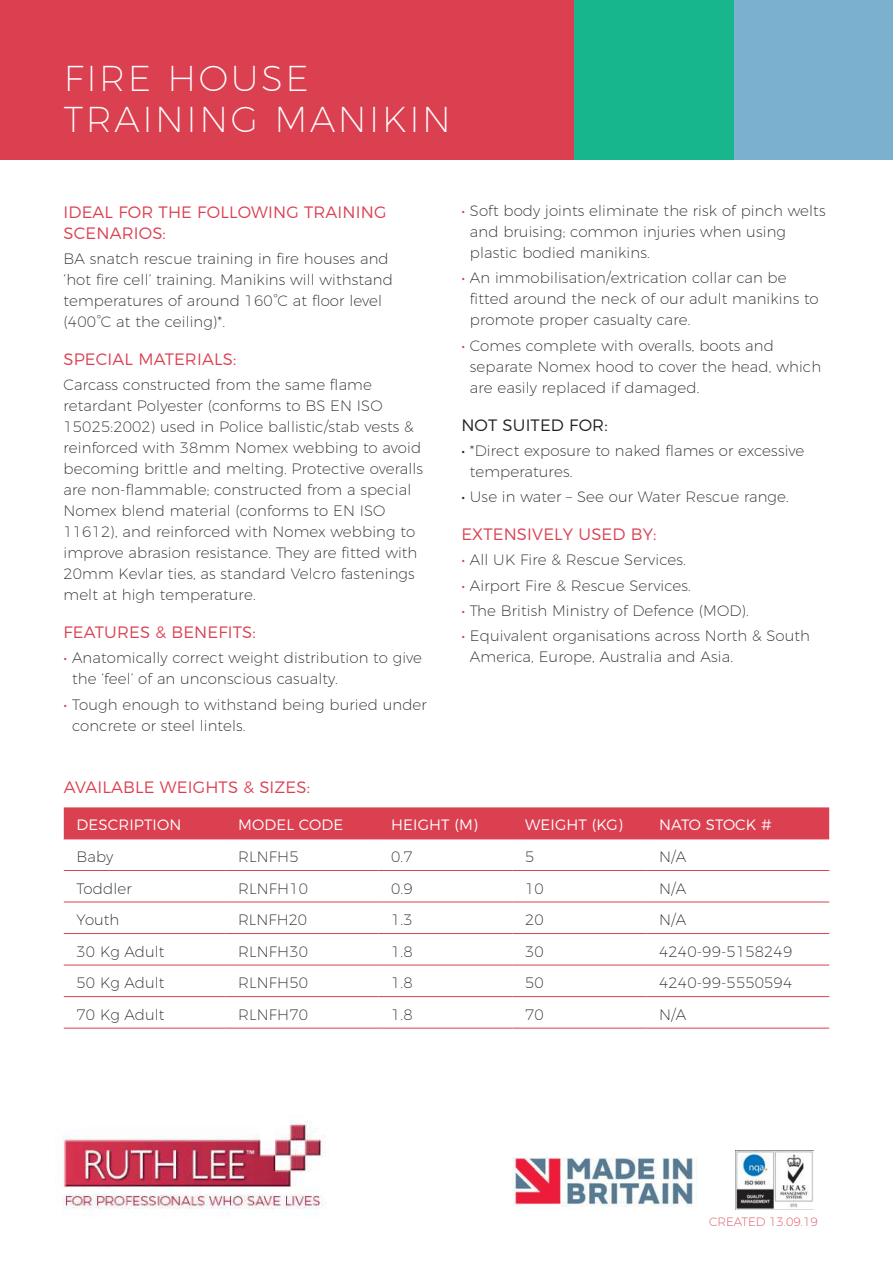
<style>
.page{position:relative;width:893px;height:1263px;background:#fff}
.page>*{position:absolute;margin:0;border:0;box-sizing:border-box;transform-origin:0 0}
.t1{font:200 36px/40.5px "Montserrat";letter-spacing:.075em;color:#fff}
.t2{font:300 16.5px/21px "Montserrat";letter-spacing:.01em;color:#db4051}
.t3{font:300 16.5px "Montserrat";letter-spacing:.01em;color:#221f1f}
.t4{font:200 15px/21px "Montserrat";letter-spacing:.01em;color:#221f1f}
.t5{font:300 15px "Montserrat";letter-spacing:.01em;color:#fff}
.t6{font:200 12px "Montserrat";color:#db4051}
.s1{font-weight:300;color:#db4051}
.s2{font-weight:300}
</style>
<div class="page">
<div style="left:0;top:0;width:574px;height:159px;background:#db4051"></div>
<div style="left:733px;top:0;width:160px;height:159px;background:#7bb0ce"></div>
<div style="left:574px;top:0;width:159px;height:159px;background:#17b68c"></div>
<div style="left:64px;top:807px;width:765px;height:31px;background:#db4051"></div>
<hr style="left:64px;top:838px;width:161px;height:1px;background:#db4051">
<hr style="left:225px;top:838px;width:153px;height:1px;background:#db4051">
<hr style="left:378px;top:838px;width:134px;height:1px;background:#db4051">
<hr style="left:512px;top:838px;width:134px;height:1px;background:#db4051">
<hr style="left:646px;top:838px;width:183px;height:1px;background:#db4051">
<hr style="left:64px;top:870px;width:161px;height:1px;background:#db4051">
<hr style="left:225px;top:870px;width:153px;height:1px;background:#db4051">
<hr style="left:378px;top:870px;width:134px;height:1px;background:#db4051">
<hr style="left:512px;top:870px;width:134px;height:1px;background:#db4051">
<hr style="left:646px;top:870px;width:183px;height:1px;background:#db4051">
<hr style="left:64px;top:902px;width:161px;height:1px;background:#db4051">
<hr style="left:225px;top:902px;width:153px;height:1px;background:#db4051">
<hr style="left:378px;top:902px;width:134px;height:1px;background:#db4051">
<hr style="left:512px;top:902px;width:134px;height:1px;background:#db4051">
<hr style="left:646px;top:902px;width:183px;height:1px;background:#db4051">
<hr style="left:64px;top:933px;width:161px;height:1px;background:#db4051">
<hr style="left:225px;top:933px;width:153px;height:1px;background:#db4051">
<hr style="left:378px;top:933px;width:134px;height:1px;background:#db4051">
<hr style="left:512px;top:933px;width:134px;height:1px;background:#db4051">
<hr style="left:646px;top:933px;width:183px;height:1px;background:#db4051">
<hr style="left:64px;top:965px;width:161px;height:1px;background:#db4051">
<hr style="left:225px;top:965px;width:153px;height:1px;background:#db4051">
<hr style="left:378px;top:965px;width:134px;height:1px;background:#db4051">
<hr style="left:512px;top:965px;width:134px;height:1px;background:#db4051">
<hr style="left:646px;top:965px;width:183px;height:1px;background:#db4051">
<hr style="left:64px;top:996px;width:161px;height:1px;background:#db4051">
<hr style="left:225px;top:996px;width:153px;height:1px;background:#db4051">
<hr style="left:378px;top:996px;width:134px;height:1px;background:#db4051">
<hr style="left:512px;top:996px;width:134px;height:1px;background:#db4051">
<hr style="left:646px;top:996px;width:183px;height:1px;background:#db4051">
<hr style="left:64px;top:1028px;width:161px;height:1px;background:#db4051">
<hr style="left:225px;top:1028px;width:153px;height:1px;background:#db4051">
<hr style="left:378px;top:1028px;width:134px;height:1px;background:#db4051">
<hr style="left:512px;top:1028px;width:134px;height:1px;background:#db4051">
<hr style="left:646px;top:1028px;width:183px;height:1px;background:#db4051">
<img style="left:735px;top:1151px;width:79px;height:59px">
<img style="left:61px;top:1120px;width:265px;height:97px">
<img style="left:512px;top:1157px;width:185px;height:52px">
<h1 class="t1" style="left:64px;top:60px;width:389px">FIRE HOUSE<br>TRAINING MANIKIN</h1>
<p class="t2" style="left:64px;top:202px;width:325px">IDEAL FOR THE FOLLOWING TRAINING<br>SCENARIOS:</p>
<p class="t4" style="left:64px;top:249px;width:331px">BA snatch rescue training in fire houses and ‘hot fire cell’ training. Manikins will withstand temperatures of around 160°C at floor level (400°C at the ceiling)*.</p>
<p class="t2" style="left:64px;top:350px;width:174px">SPECIAL MATERIALS:</p>
<p class="t4" style="left:64px;top:375px;width:361px">Carcass constructed from the same flame retardant Polyester (conforms to BS EN ISO 15025:2002) used in Police ballistic/stab vests &amp; reinforced with 38mm Nomex webbing to avoid becoming brittle and melting. Protective overalls are non-flammable; constructed from a special Nomex blend material (conforms to EN ISO 11612), and reinforced with Nomex webbing to improve abrasion resistance. They are fitted with 20mm Kevlar ties, as standard Velcro fastenings melt at high temperature.</p>
<p class="t2" style="left:64px;top:623px;width:194px">FEATURES &amp; BENEFITS:</p>
<p class="t4" style="left:72px;top:648px;width:352px;text-indent:-9px"><span class="s1">•</span> Anatomically correct weight distribution to give the ‘feel’ of an unconscious casualty.</p>
<p class="t4" style="left:72px;top:694px;width:356px;text-indent:-9px"><span class="s1">•</span> Tough enough to withstand being buried under concrete or steel lintels.</p>
<p class="t4" style="left:470px;top:201px;width:357px;text-indent:-9px"><span class="s1">•</span> Soft body joints eliminate the risk of pinch welts and bruising; common injuries when using plastic bodied manikins.</p>
<p class="t4" style="left:470px;top:268px;width:350px;text-indent:-9px"><span class="s1">•</span> An immobilisation/extrication collar can be fitted around the neck of our adult manikins to promote proper casualty care.</p>
<p class="t4" style="left:470px;top:335px;width:353px;text-indent:-9px"><span class="s1">•</span> Comes complete with overalls, boots and separate Nomex hood to cover the head, which are easily replaced if damaged.</p>
<p class="t3" style="left:461px;top:418px;width:148px">NOT SUITED FOR:</p>
<p class="t4" style="left:470px;top:441px;width:336px;text-indent:-9px"><span class="s2">•</span> *Direct exposure to naked flames or excessive temperatures.</p>
<p class="t4" style="left:461px;top:487px;width:329px"><span class="s2">•</span> Use in water – See our Water Rescue range.</p>
<p class="t2" style="left:461px;top:525px;width:197px">EXTENSIVELY USED BY:</p>
<p class="t4" style="left:461px;top:550px;width:226px"><span class="s1">•</span> All UK Fire &amp; Rescue Services.</p>
<p class="t4" style="left:461px;top:575px;width:231px"><span class="s1">•</span> Airport Fire &amp; Rescue Services.</p>
<p class="t4" style="left:461px;top:601px;width:289px"><span class="s1">•</span> The British Ministry of Defence (MOD).</p>
<p class="t4" style="left:470px;top:626px;width:342px;text-indent:-9px"><span class="s1">•</span> Equivalent organisations across North &amp; South<br>America, Europe, Australia and Asia.</p>
<p class="t2" style="left:64px;top:778px;width:248px">AVAILABLE WEIGHTS &amp; SIZES:</p>
<p class="t5" style="left:77px;top:819px;width:106px">DESCRIPTION</p>
<p class="t5" style="left:238px;top:819px;width:107px">MODEL CODE</p>
<p class="t5" style="left:391px;top:819px;width:88px">HEIGHT (M)</p>
<p class="t5" style="left:525px;top:819px;width:99px">WEIGHT (KG)</p>
<p class="t5" style="left:659px;top:819px;width:114px">NATO STOCK #</p>
<p class="t4" style="left:77px;top:847px;width:38px">Baby</p>
<p class="t4" style="left:238px;top:847px;width:62px">RLNFH5</p>
<p class="t4" style="left:391px;top:847px;width:23px">0.7</p>
<p class="t4" style="left:525px;top:847px;width:11px">5</p>
<p class="t4" style="left:659px;top:847px;width:29px">N/A</p>
<p class="t4" style="left:77px;top:878px;width:57px">Toddler</p>
<p class="t4" style="left:238px;top:878px;width:71px">RLNFH10</p>
<p class="t4" style="left:391px;top:878px;width:23px">0.9</p>
<p class="t4" style="left:525px;top:878px;width:20px">10</p>
<p class="t4" style="left:659px;top:878px;width:29px">N/A</p>
<p class="t4" style="left:77px;top:910px;width:44px">Youth</p>
<p class="t4" style="left:238px;top:910px;width:71px">RLNFH20</p>
<p class="t4" style="left:391px;top:910px;width:23px">1.3</p>
<p class="t4" style="left:525px;top:910px;width:20px">20</p>
<p class="t4" style="left:659px;top:910px;width:29px">N/A</p>
<p class="t4" style="left:77px;top:941px;width:89px">30 Kg Adult</p>
<p class="t4" style="left:238px;top:941px;width:71px">RLNFH30</p>
<p class="t4" style="left:391px;top:941px;width:23px">1.8</p>
<p class="t4" style="left:525px;top:941px;width:20px">30</p>
<p class="t4" style="left:659px;top:941px;width:135px">4240-99-5158249</p>
<p class="t4" style="left:77px;top:973px;width:89px">50 Kg Adult</p>
<p class="t4" style="left:238px;top:973px;width:71px">RLNFH50</p>
<p class="t4" style="left:391px;top:973px;width:23px">1.8</p>
<p class="t4" style="left:525px;top:973px;width:20px">50</p>
<p class="t4" style="left:659px;top:973px;width:135px">4240-99-5550594</p>
<p class="t4" style="left:77px;top:1004px;width:89px">70 Kg Adult</p>
<p class="t4" style="left:238px;top:1004px;width:71px">RLNFH70</p>
<p class="t4" style="left:391px;top:1004px;width:23px">1.8</p>
<p class="t4" style="left:525px;top:1004px;width:20px">70</p>
<p class="t4" style="left:659px;top:1004px;width:29px">N/A</p>
<p class="t6" style="left:709px;top:1216px;width:110px">CREATED 13.09.19</p>
</div>
